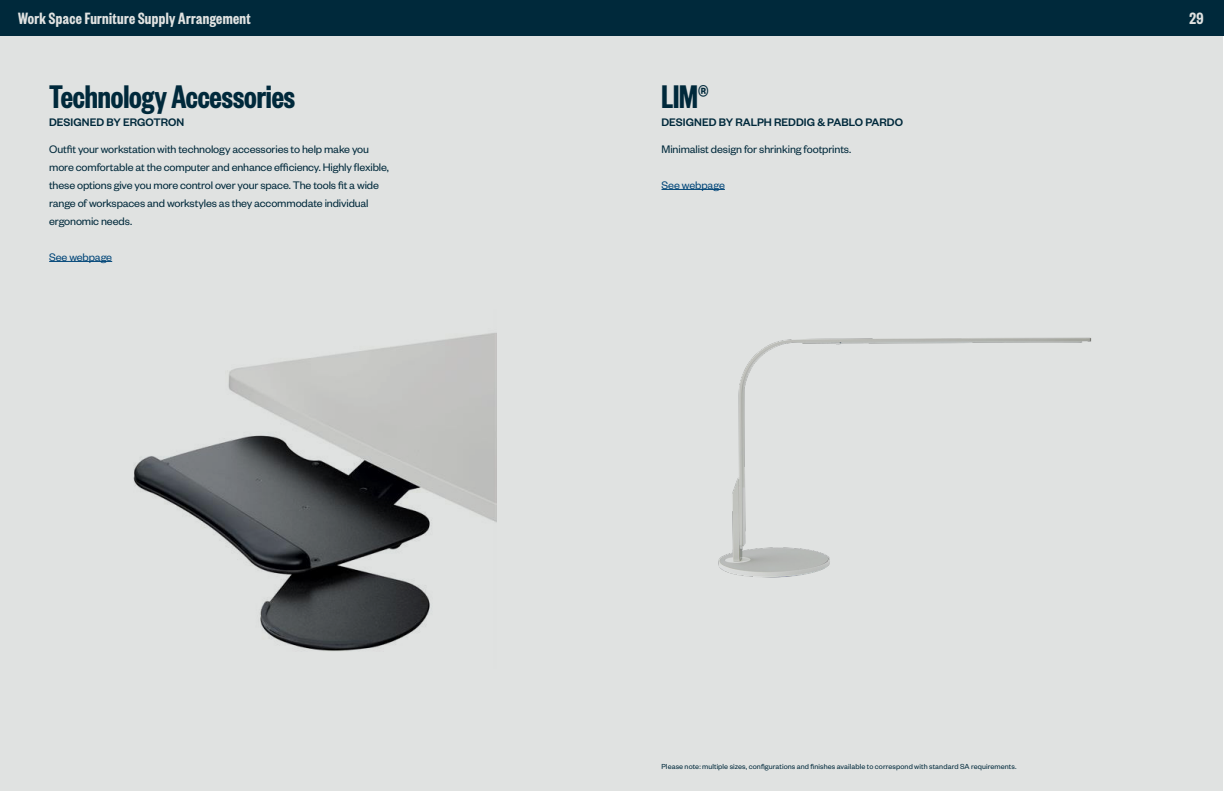
<style>
.page{position:relative;width:1224px;height:792px;background:#fff}
.page>*{position:absolute;margin:0;border:0;box-sizing:border-box;transform-origin:0 0}
.t1{font:600 36px "Founders Grotesk X Cond";letter-spacing:-.005em;color:#00293b}
.t2{font:600 18px "Founders Grotesk X Cond";letter-spacing:.02em;color:#e0e2e1}
.t3{font:12px/18px "Founders Grotesk";letter-spacing:-.01em;color:#00293b}
.t4{font:500 12px "Founders Grotesk";color:#00293b}
.t5{font:12px "Founders Grotesk";letter-spacing:-.01em;color:#004578}
.t6{font:8px "Founders Grotesk";letter-spacing:.01em;color:#00293b}
</style>
<div class="page">
<div style="left:0;top:0;width:1223px;height:791px;background:#e0e2e1"></div>
<div style="left:0;top:0;width:612px;height:36px;background:#00293b"></div>
<div style="left:607px;top:0;width:617px;height:36px;background:#00293b"></div>
<hr style="left:49px;top:261px;width:63px;height:1px;background:#004578">
<img style="left:133px;top:333px;width:364px;height:318px">
<hr style="left:662px;top:189px;width:63px;height:1px;background:#004578">
<img style="left:718px;top:337px;width:374px;height:241px">
<h2 class="t2" style="left:18px;top:7px;width:234px">Work Space Furniture Supply Arrangement</h2>
<h2 class="t2" style="left:1190px;top:7px;width:16px">29</h2>
<h1 class="t1" style="left:49px;top:75px;width:248px">Technology Accessories</h1>
<p class="t4" style="left:49px;top:114px;width:137px">DESIGNED BY ERGOTRON</p>
<p class="t3" style="left:49px;top:139px;width:341px">Outfit your workstation with technology accessories to help make you more comfortable at the computer and enhance efficiency. Highly flexible, these options give you more control over your space. The tools fit a wide range of workspaces and workstyles as they accommodate individual ergonomic needs.</p>
<p class="t5" style="left:49px;top:249px;width:65px">See webpage</p>
<h1 class="t1" style="left:662px;top:75px;width:49px">LIM®</h1>
<p class="t4" style="left:662px;top:114px;width:243px">DESIGNED BY RALPH REDDIG &amp; PABLO PARDO</p>
<p class="t3" style="left:662px;top:139px;width:191px">Minimalist design for shrinking footprints.</p>
<p class="t5" style="left:662px;top:177px;width:65px">See webpage</p>
<p class="t6" style="left:662px;top:762px;width:357px">Please note: multiple sizes, configurations and finishes available to correspond with standard SA requirements.</p>
</div>
